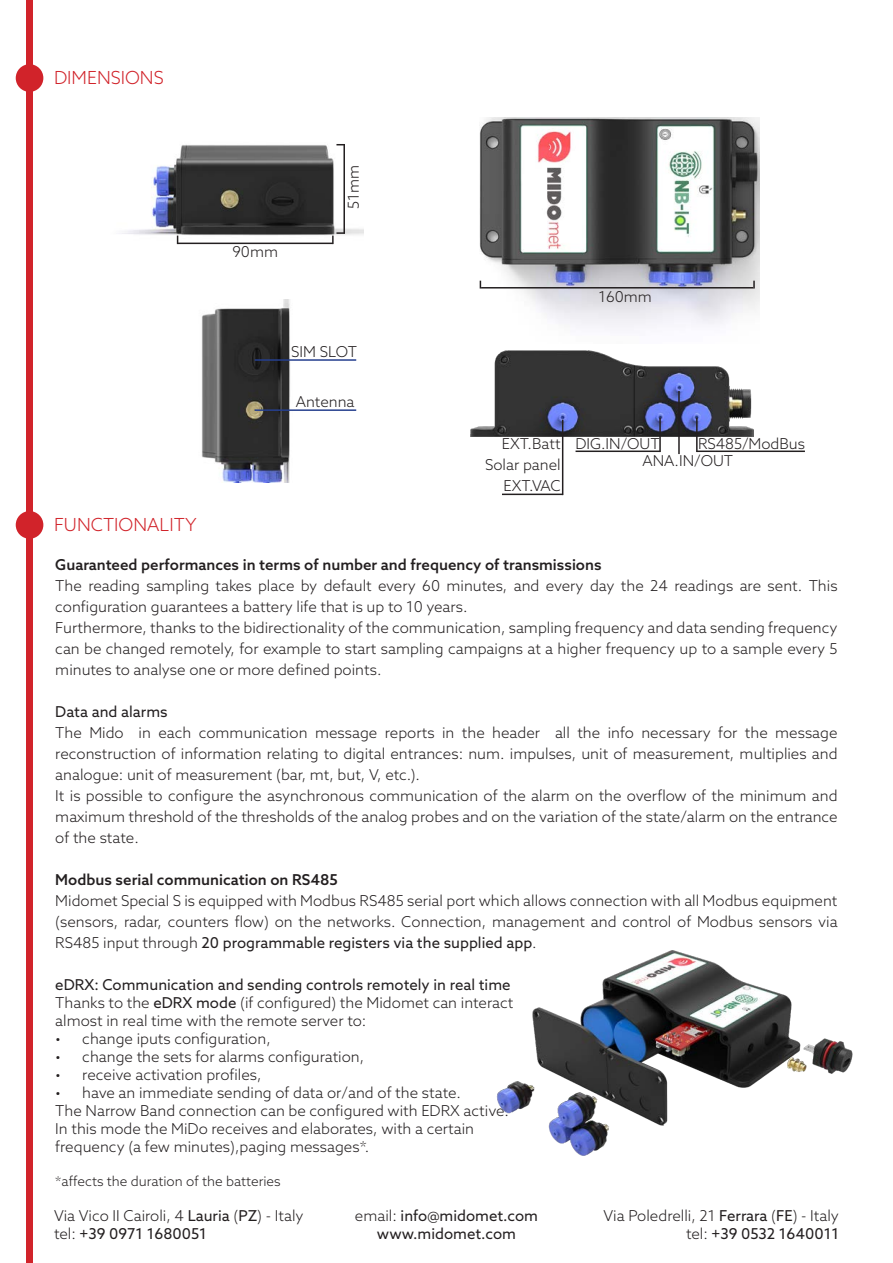
<style>
.page{position:relative;width:893px;height:1263px;background:#fff}
.page>*{position:absolute;margin:0;border:0;box-sizing:border-box;transform-origin:0 0}
.t1{font:300 18px "Azo Sans";color:#d1232a}
.t2{font:300 15px/21px "Azo Sans";color:#231f20;text-align:justify}
.t3{font:15px "Azo Sans";color:#231f20}
.t4{font:500 15px "Azo Sans";color:#231f20}
.t5{font:300 13.5px "Azo Sans";color:#231f20}
.s1{font-weight:400}
.s2{font-weight:300}
</style>
<div class="page">
<div style="left:27px;top:0;width:6px;height:1263px;background:#d1232a"></div>
<div style="left:16px;top:64px;width:27px;height:28px;background:#d1232a;border-radius:50%"></div>
<div style="left:16px;top:511px;width:27px;height:28px;background:#d1232a;border-radius:50%"></div>
<img style="left:121px;top:144px;width:243px;height:101px">
<img style="left:480px;top:118px;width:279px;height:210px">
<hr style="left:178px;top:243px;width:155px;height:1px;background:#231f20">
<hr style="left:343px;top:144px;width:2px;height:89px;background:#231f20">
<svg style="left:332px;top:232px;width:13px;height:12px"></svg>
<hr style="left:481px;top:287px;width:272px;height:1px;background:#231f20">
<svg style="left:753px;top:281px;width:2px;height:7px"></svg>
<img style="left:471px;top:350px;width:283px;height:87px">
<img style="left:201px;top:300px;width:89px;height:182px">
<hr style="left:255px;top:409px;width:101px;height:2px;background:#253f8e">
<hr style="left:255px;top:359px;width:101px;height:2px;background:#253f8e">
<hr style="left:502px;top:494px;width:61px;height:1px;background:#231f20">
<hr style="left:562px;top:420px;width:1px;height:75px;background:#231f20">
<hr style="left:576px;top:450px;width:84px;height:2px;background:#231f20">
<hr style="left:659px;top:418px;width:2px;height:34px;background:#231f20">
<hr style="left:678px;top:391px;width:2px;height:63px;background:#231f20">
<hr style="left:697px;top:450px;width:108px;height:2px;background:#231f20">
<hr style="left:696px;top:418px;width:2px;height:34px;background:#231f20">
<img style="left:496px;top:950px;width:357px;height:206px">
<p class="t1" style="left:54px;top:66px;width:111px">DIMENSIONS</p>
<p class="t2" style="left:232px;top:241px;width:47px">90mm</p>
<p class="t2" style="left:343px;top:209px;width:45px;rotate:-90deg">51mm</p>
<p class="t2" style="left:291px;top:341px;width:67px">SIM SLOT</p>
<p class="t2" style="left:296px;top:391px;width:60px">Antenna</p>
<p class="t1" style="left:54px;top:513px;width:144px">FUNCTIONALITY</p>
<p class="t2" style="left:599px;top:286px;width:55px">160mm</p>
<p class="t2" style="left:502px;top:433px;width:60px">EXT.Batt</p>
<p class="t2" style="left:485px;top:454px;width:77px;text-align:right">Solar panel<br>EXT.VAC</p>
<p class="t2" style="left:575px;top:432px;width:86px">DIG.IN/OUT</p>
<p class="t2" style="left:643px;top:450px;width:92px">ANA.IN/OUT</p>
<p class="t2" style="left:698px;top:433px;width:108px">RS485/ModBus</p>
<p class="t4" style="left:55px;top:554px;width:548px">Guaranteed performances in terms of number and frequency of transmissions</p>
<p class="t2" style="left:55px;top:575px;width:784px">The reading sampling takes place by default every 60 minutes, and every day the 24 readings are sent. This configuration guarantees a battery life that is up to 10 years.</p>
<p class="t2" style="left:55px;top:617px;width:784px">Furthermore, thanks to the bidirectionality of the communication, sampling frequency and data sending frequency can be changed remotely, for example to start sampling campaigns at a higher frequency up to a sample every 5 minutes to analyse one or more defined points.</p>
<p class="t3" style="left:55px;top:701px;width:114px">Data and alarms</p>
<p class="t2" style="left:55px;top:722px;width:784px">The Mido in each communication message reports in the header all the info necessary for the message reconstruction of information relating to digital entrances: num. impulses, unit of measurement, multiplies and analogue: unit of measurement (bar, mt, but, V, etc.).</p>
<p class="t2" style="left:55px;top:785px;width:784px">It is possible to configure the asynchronous communication of the alarm on the overflow of the minimum and maximum threshold of the thresholds of the analog probes and on the variation of the state/alarm on the entrance of the state.</p>
<p class="t4" style="left:55px;top:869px;width:284px">Modbus serial communication on RS485</p>
<p class="t2" style="left:55px;top:890px;width:784px">Midomet Special S is equipped with Modbus RS485 serial port which allows connection with all Modbus equipment (sensors, radar, counters flow) on the networks. Connection, management and control of Modbus sensors via RS485 input through <span class="s1">20 programmable registers via the supplied app</span>.</p>
<p class="t3" style="left:55px;top:974px;width:457px">eDRX: Communication and sending controls remotely in real time</p>
<p class="t2" style="left:55px;top:993px;width:459px;line-height:18px">Thanks to the <span class="s1">eDRX mode</span> (if configured) the Midomet can interact almost in real time with the remote server to:</p>
<p class="t2" style="left:55px;top:1028px;width:217px">• change iputs configuration,</p>
<p class="t2" style="left:55px;top:1046px;width:310px">• change the sets for alarms configuration,</p>
<p class="t2" style="left:55px;top:1064px;width:208px">• receive activation profiles,</p>
<p class="t2" style="left:55px;top:1082px;width:407px">• have an immediate sending of data or/and of the state.</p>
<p class="t2" style="left:55px;top:1100px;width:455px">The Narrow Band connection can be configured with EDRX active.</p>
<p class="t2" style="left:55px;top:1119px;width:420px;line-height:18px">In this mode the MiDo receives and elaborates, with a certain frequency (a few minutes),paging messages*.</p>
<p class="t5" style="left:55px;top:1172px;width:227px">*affects the duration of the batteries</p>
<p class="t2" style="left:54px;top:1205px;width:251px">Via Vico II Cairoli, 4 <span class="s1">Lauria</span> (<span class="s1">PZ</span>) - Italy</p>
<p class="t3" style="left:54px;top:1223px;width:154px"><span class="s2">tel:</span> +39 0971 1680051</p>
<p class="t3" style="left:355px;top:1205px;width:184px"><span class="s2">email:</span> info@midomet.com</p>
<p class="t3" style="left:377px;top:1223px;width:141px">www.midomet.com</p>
<p class="t2" style="left:603px;top:1205px;width:237px">Via Poledrelli, 21 <span class="s1">Ferrara</span> (<span class="s1">FE</span>) - Italy</p>
<p class="t3" style="left:686px;top:1223px;width:154px"><span class="s2">tel:</span> +39 0532 1640011</p>
</div>
